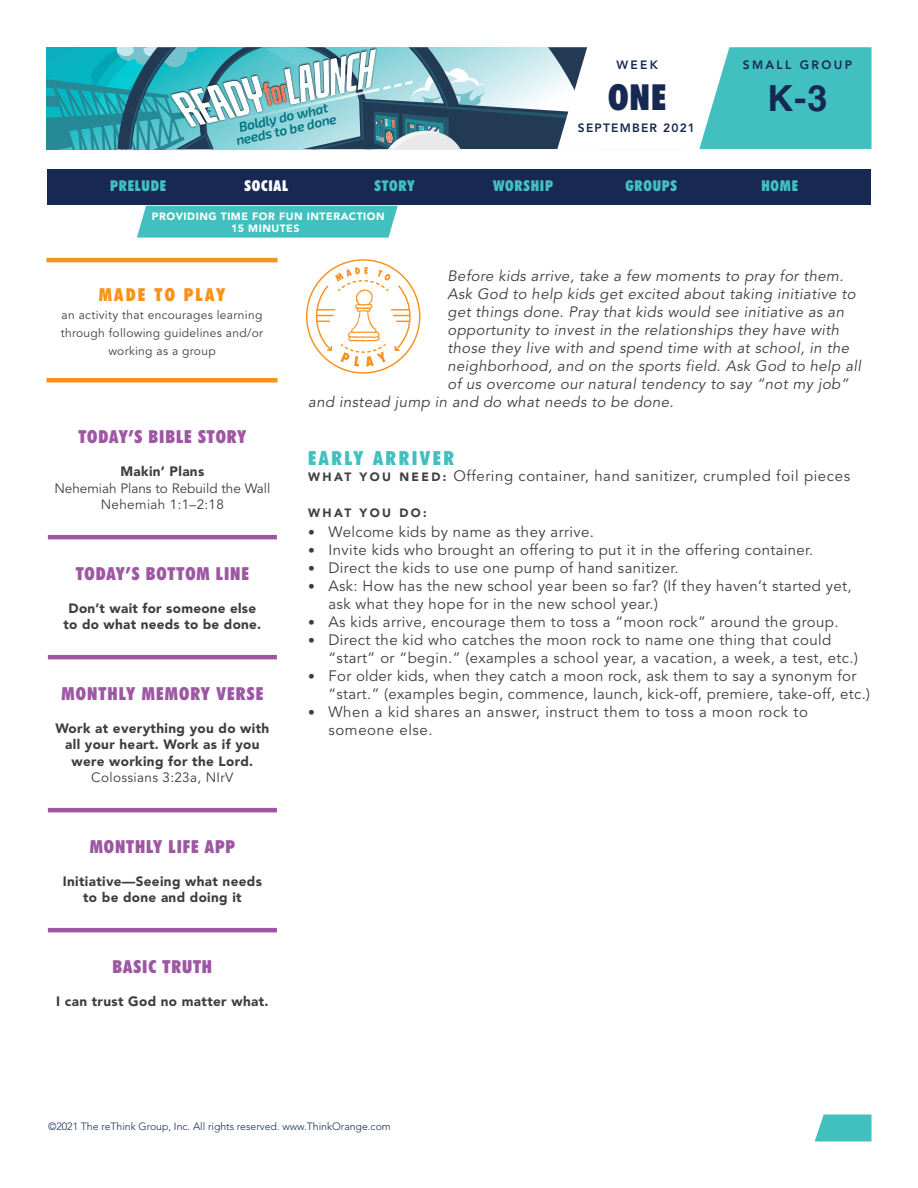
<style>
.page{position:relative;width:918px;height:1188px;background:#fff}
.page>*{position:absolute;margin:0;border:0;box-sizing:border-box;transform-origin:0 0}
.t1{font:900 condensed 36px "Futura BT";color:#172953}
.t2{font:700 36px "Helvetica";color:#172953}
.Paragraph_Style_1{font:900 condensed 19.5px "Futura BT";letter-spacing:.125em;color:#42c0bf}
.t3{font:900 condensed 18px "Futura BT";letter-spacing:.05em;color:#9d57a3}
.Paragraph_Style_1-2{font:900 condensed 18px "Futura BT";letter-spacing:.125em;color:#f7931d}
.Paragraph_Style_1-3{font:15px/18px "Avenir LT Std";letter-spacing:.025em;color:#3e3e3f}
.Paragraph_Style_1-4{font:italic 15px/18px "Avenir LT Std";letter-spacing:.025em;color:#3e3e3f}
.t4{font:900 condensed 15px "Futura BT";letter-spacing:.05em;color:#42c0bf}
.t5{font:900 condensed 15px "Futura BT";letter-spacing:.05em;color:#fff}
.t6{font:900 13.5px/16.5px "Avenir LT Std";letter-spacing:.025em;color:#3e3e3f;text-align:center}
.t7{font:13.5px/16.5px "Avenir LT Std";color:#3e3e3f;text-align:center}
.t8{font:italic 600 13.5px/12.6px "Exo 2";color:#007280;text-align:center}
.t9{font:13.5px "Avenir LT Std";letter-spacing:.025em;color:#3e3e3f}
.Paragraph_Style_1-5{font:12px/18px "Avenir LT Std";letter-spacing:.025em;color:#3e3e3f;text-align:center}
.t10{font:800 12px "Avenir LT Std";letter-spacing:.1em;color:#172953}
.t11{font:800 12px "Avenir LT Std";letter-spacing:.2em;color:#172953}
.Paragraph_Style_1-6{font:900 12px "Avenir LT Std";letter-spacing:.2em;color:#3e3e3f}
.t12{font:800 12px "Avenir LT Std";letter-spacing:.15em;color:#172953}
.t13{font:300 10.5px "Avenir LT Std";color:#172953}
.t14{font:900 10.5px/12px "Avenir LT Std";letter-spacing:.05em;color:#fff;text-align:center}
.s1{font-weight:900;font-size:12px}
.s2{font-family:"Avenir";font-size:13.5px}
</style>
<div class="page">
<svg style="left:486px;top:47px;width:62px;height:102px;background:#8da6b2"></svg>
<svg style="left:46px;top:47px;width:440px;height:102px;background:#63adb8"></svg>
<svg style="left:548px;top:47px;width:324px;height:102px"></svg>
<svg style="left:815px;top:1114px;width:57px;height:28px;background:#57c7c6"></svg>
<hr style="left:48px;top:535px;width:229px;height:4px;background:#9d57a3">
<hr style="left:48px;top:655px;width:229px;height:4px;background:#9d57a3">
<hr style="left:48px;top:808px;width:229px;height:4px;background:#9d57a3">
<hr style="left:48px;top:928px;width:229px;height:4px;background:#9d57a3">
<div style="left:137px;top:206px;width:261px;height:32px;background:#42c0bf"></div>
<div style="left:47px;top:170px;width:824px;height:36px;background:#172953"></div>
<svg style="left:306px;top:259px;width:114px;height:115px"></svg>
<hr style="left:46px;top:378px;width:232px;height:4px;background:#f7931d">
<hr style="left:46px;top:258px;width:232px;height:4px;background:#f7931d">
<p class="t8" style="left:232px;top:123px;width:104px;rotate:-13deg">Boldly do what needs to be done</p>
<p class="t12" style="left:616px;top:58px;width:43px">WEEK</p>
<h1 class="t1" style="left:608px;top:75px;width:60px">ONE</h1>
<p class="t10" style="left:578px;top:121px;width:119px">SEPTEMBER 2021</p>
<p class="t11" style="left:743px;top:58px;width:111px">SMALL GROUP</p>
<h1 class="t2" style="left:768px;top:69px;width:61px">K-3</h1>
<p class="t4" style="left:110px;top:177px;width:57px">PRELUDE</p>
<p class="t5" style="left:245px;top:177px;width:45px">SOCIAL</p>
<p class="t4" style="left:375px;top:177px;width:42px">STORY</p>
<p class="t4" style="left:493px;top:177px;width:62px">WORSHIP</p>
<p class="t4" style="left:626px;top:177px;width:53px">GROUPS</p>
<p class="t4" style="left:761px;top:177px;width:38px">HOME</p>
<p class="t14" style="left:152px;top:210px;width:234px">PROVIDING TIME FOR FUN INTERACTION<br>15 MINUTES</p>
<p class="Paragraph_Style_1-2" style="left:99px;top:284px;width:128px">MADE TO PLAY</p>
<p class="Paragraph_Style_1-5" style="left:61px;top:306px;width:204px">an activity that encourages learning through following guidelines and/or working as a group</p>
<p class="t3" style="left:78px;top:426px;width:169px">TODAY’S BIBLE STORY</p>
<p class="t6" style="left:121px;top:463px;width:85px">Makin’ Plans</p>
<p class="t7" style="left:54px;top:480px;width:217px">Nehemiah Plans to Rebuild the Wall<br>Nehemiah 1:1–2:18</p>
<p class="t3" style="left:76px;top:563px;width:175px">TODAY’S BOTTOM LINE</p>
<p class="t6" style="left:64px;top:600px;width:199px">Don’t wait for someone else to do what needs to be done.</p>
<p class="t3" style="left:61px;top:683px;width:203px">MONTHLY MEMORY VERSE</p>
<p class="t6" style="left:56px;top:720px;width:215px">Work at everything you do with all your heart. Work as if you were working for the Lord.</p>
<p class="t9" style="left:91px;top:770px;width:144px">Colossians 3:23a, NIrV</p>
<p class="t3" style="left:90px;top:836px;width:147px">MONTHLY LIFE APP</p>
<p class="t6" style="left:63px;top:873px;width:201px">Initiative—Seeing what needs to be done and doing it</p>
<p class="t3" style="left:113px;top:956px;width:101px">BASIC TRUTH</p>
<p class="t6" style="left:56px;top:993px;width:214px">I can trust God no matter what.</p>
<p class="Paragraph_Style_1-4" style="left:447px;top:267px;width:415px">Before kids arrive, take a few moments to pray for them.<br>Ask God to help kids get excited about taking initiative to get things done. Pray that kids would see initiative as an opportunity to invest in the relationships they have with those they live with and spend time with at school, in the neighborhood, and on the sports field. Ask God to help all of us overcome our natural tendency to say “not my job”</p>
<p class="Paragraph_Style_1-4" style="left:308px;top:393px;width:367px">and instead jump in and do what needs to be done.</p>
<p class="Paragraph_Style_1" style="left:308px;top:446px;width:147px">EARLY ARRIVER</p>
<p class="Paragraph_Style_1-3" style="left:308px;top:467px;width:543px"><span class="s1">W H AT Y O U N E E D :</span> Offering container, hand sanitizer, crumpled foil pieces</p>
<p class="Paragraph_Style_1-6" style="left:308px;top:506px;width:120px">WHAT YOU DO:</p>
<p class="Paragraph_Style_1-3" style="left:308px;top:523px;width:287px"><span class="s2">•</span> Welcome kids by name as they arrive.</p>
<p class="Paragraph_Style_1-3" style="left:308px;top:541px;width:507px"><span class="s2">•</span> Invite kids who brought an offering to put it in the offering container.</p>
<p class="Paragraph_Style_1-3" style="left:308px;top:559px;width:372px"><span class="s2">•</span> Direct the kids to use one pump of hand sanitizer.</p>
<p class="Paragraph_Style_1-3" style="left:328px;top:577px;width:525px;text-indent:-20px"><span class="s2">•</span> Ask: How has the new school year been so far? (If they haven’t started yet, ask what they hope for in the new school year.)</p>
<p class="Paragraph_Style_1-3" style="left:308px;top:613px;width:532px"><span class="s2">•</span> As kids arrive, encourage them to toss a “moon rock” around the group.</p>
<p class="Paragraph_Style_1-3" style="left:328px;top:631px;width:531px;text-indent:-20px"><span class="s2">•</span> Direct the kid who catches the moon rock to name one thing that could “start” or “begin.” (examples a school year, a vacation, a week, a test, etc.)</p>
<p class="Paragraph_Style_1-3" style="left:328px;top:667px;width:543px;text-indent:-20px"><span class="s2">•</span> For older kids, when they catch a moon rock, ask them to say a synonym for “start.” (examples begin, commence, launch, kick-off, premiere, take-off, etc.)</p>
<p class="Paragraph_Style_1-3" style="left:328px;top:703px;width:481px;text-indent:-20px"><span class="s2">•</span> When a kid shares an answer, instruct them to toss a moon rock to someone else.</p>
<p class="t13" style="left:48px;top:1120px;width:344px">©2021 The reThink Group, Inc. All rights reserved. www.ThinkOrange.com</p>
</div>
